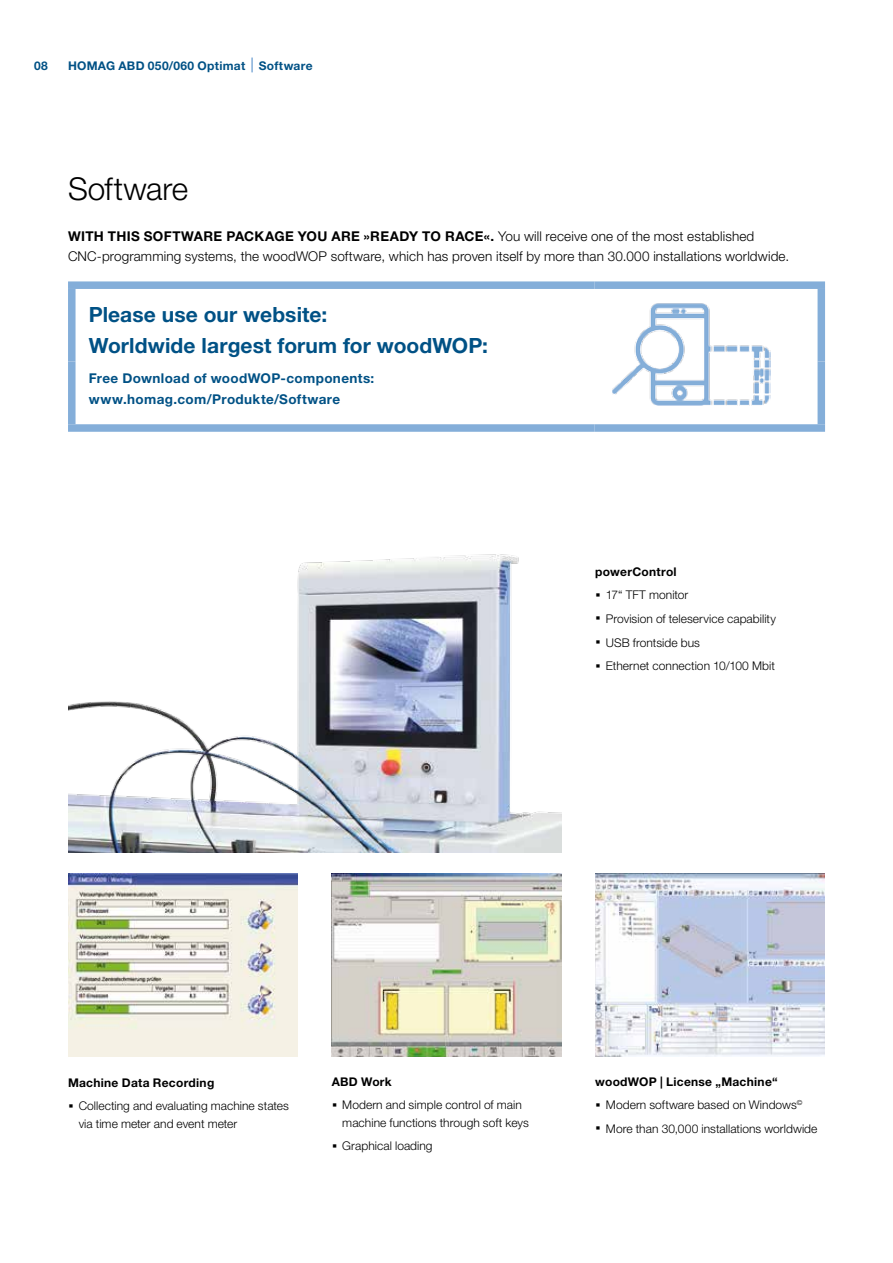
<style>
.page{position:relative;width:893px;height:1263px;background:#fff}
.page>*{position:absolute;margin:0;border:0;box-sizing:border-box;transform-origin:0 0}
.t1{font:300 31.5px "Helvetica Neue LTW1 G";letter-spacing:-.005em;color:#000}
.t2{font:700 21px/30.8px "Helvetica Neue LTW1 G";letter-spacing:.005em;color:#005185}
.t3{font:300 13.5px/20.4px "Helvetica Neue LTW1 G";letter-spacing:.01em;color:#000}
.t4{font:700 13.5px/20.4px "Helvetica Neue LTW1 G";letter-spacing:.025em;color:#005185}
.t5{font:300 12px/23.7px "Helvetica Neue LTW1 G";letter-spacing:.005em;color:#000}
.t6{font:700 12px "Helvetica Neue LTW1 G";letter-spacing:.025em;color:#005185}
.s1{font-weight:700}
.s2{font-weight:700;font-size:21px}
</style>
<div class="page">
<img style="left:332px;top:873px;width:229px;height:184px">
<img style="left:68px;top:873px;width:230px;height:184px">
<img style="left:595px;top:873px;width:230px;height:184px">
<img style="left:68px;top:554px;width:493px;height:299px">
<div style="left:594px;top:424px;width:231px;height:8px;background:#84aed9"></div>
<div style="left:68px;top:281px;width:526px;height:8px;background:#84aed9"></div>
<div style="left:68px;top:289px;width:8px;height:72px;background:#84aed9"></div>
<div style="left:594px;top:281px;width:231px;height:8px;background:#84aed9"></div>
<div style="left:817px;top:289px;width:8px;height:72px;background:#84aed9"></div>
<div style="left:68px;top:361px;width:8px;height:63px;background:#84aed9"></div>
<div style="left:817px;top:361px;width:8px;height:63px;background:#84aed9"></div>
<div style="left:68px;top:424px;width:526px;height:8px;background:#84aed9"></div>
<img style="left:612px;top:303px;width:159px;height:103px">
<svg style="left:251px;top:58px;width:2px;height:14px"></svg>
<p class="t6" style="left:34px;top:58px;width:15px">08</p>
<p class="t6" style="left:68px;top:58px;width:246px">HOMAG ABD 050/060 Optimat Software</p>
<h1 class="t1" style="left:68px;top:169px;width:122px">Software</h1>
<p class="t3" style="left:68px;top:226px;width:723px"><span class="s1">WITH THIS SOFTWARE PACKAGE YOU ARE »READY TO RACE«.</span> You will receive one of the most established<br>CNC-programming systems, the woodWOP software, which has proven itself by more than 30.000 installations worldwide.</p>
<h2 class="t2" style="left:89px;top:299px;width:401px">Please use our website:<br>Worldwide largest forum for woodWOP:</h2>
<p class="t4" style="left:89px;top:368px;width:287px">Free Download of woodWOP-components: www.homag.com/Produkte/Software</p>
<p class="t5" style="left:595px;top:559px;width:182px"><span class="s1">powerControl<br></span><span class="s2">·</span> 17“ TFT monitor<br><span class="s2">·</span> Provision of teleservice capability <span class="s2">·</span> USB frontside bus<br><span class="s2">·</span> Ethernet connection 10/100 Mbit</p>
<p class="t5" style="left:68px;top:1070px;width:222px"><span class="s1">Machine Data Recording<br></span><span class="s2">·</span> Collecting and evaluating machine states</p>
<p class="t5" style="left:79px;top:1111px;width:160px">via time meter and event meter</p>
<p class="t5" style="left:332px;top:1069px;width:192px"><span class="s1">ABD Work<br></span><span class="s2">·</span> Modern and simple control of main</p>
<p class="t5" style="left:332px;top:1110px;width:199px;text-indent:11px">machine functions through soft keys <span class="s2">·</span> Graphical loading</p>
<p class="t5" style="left:595px;top:1069px;width:224px"><span class="s1">woodWOP | License „Machine“<br></span><span class="s2">·</span> Modern software based on Windows<sup>©<br></sup><span class="s2">·</span> More than 30,000 installations worldwide</p>
</div>
